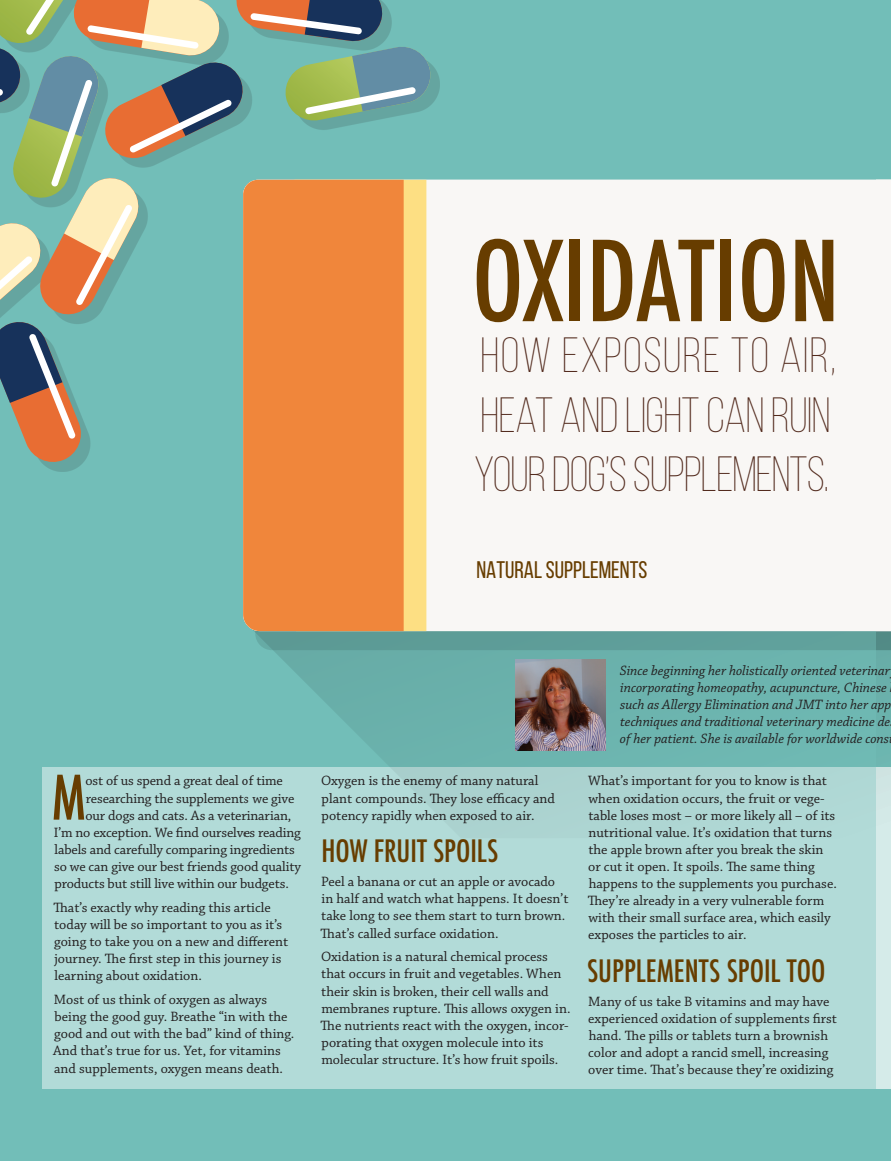
<style>
.page{position:relative;width:891px;height:1161px;background:#72beb8}
.page>*{position:absolute;margin:0;border:0;box-sizing:border-box;transform-origin:0 0}
.t1{font:500 condensed 108px "Futura";color:#673d00}
.t2{font:500 condensed 59.55px "Futura";color:#673d00}
.t3{font:300 49.5px/59.4px "Bebas Neue";letter-spacing:-.01em;color:#532b1e;text-align:justify}
.t4{font:500 condensed 30px "Futura";color:#673d00}
.t5{font:24px "Bebas Neue";color:#673d00}
.t6{font:14.25px/17.1px "Chaparral Pro";color:#231f20}
.t7{font:italic 14.25px/17.1px "Chaparral Pro";color:#231f20}
</style>
<div class="page">
<div style="left:42px;top:767px;width:849px;height:322px;background:#b2dbd8"></div>
<div style="left:877px;top:767px;width:14px;height:322px;background:#d5ebe9"></div>
<svg style="left:254px;top:631px;width:542px;height:172px"></svg>
<div style="left:255px;top:631px;width:541px;height:19px;background:#5e9d98"></div>
<div style="left:426px;top:180px;width:370px;height:451px;background:#f9f7f5"></div>
<div style="left:404px;top:472px;width:22px;height:159px;background:#fddf83"></div>
<div style="left:243px;top:472px;width:161px;height:159px;background:#f0863b"></div>
<div style="left:0;top:0;width:440px;height:472px;background:#231f20;opacity:.16"></div>
<svg style="left:0;top:0;width:433px;height:466px"></svg>
<svg style="left:796px;top:180px;width:95px;height:658px"></svg>
<img style="left:515px;top:660px;width:91px;height:90px">
<p class="t1" style="left:472px;top:212px;width:369px">OXIDATION</p>
<p class="t3" style="left:474px;top:325px;width:364px">HOW EXPOSURE TO AIR, HEAT AND LIGHT CAN RUIN YOUR DOG’S SUPPLEMENTS.</p>
<p class="t5" style="left:477px;top:557px;width:172px">NATURAL SUPPLEMENTS</p>
<p class="t2" style="left:52px;top:759px;width:35px">M</p>
<p class="t6" style="left:86px;top:773px;width:199px">ost of us spend a great deal of time</p>
<p class="t6" style="left:86px;top:790px;width:210px">researching the supplements we give</p>
<p class="t6" style="left:86px;top:807px;width:207px">our dogs and cats. As a veterinarian,</p>
<p class="t6" style="left:54px;top:824px;width:248px">I’m no exception. We find ourselves reading</p>
<p class="t6" style="left:54px;top:841px;width:242px">labels and carefully comparing ingredients</p>
<p class="t6" style="left:54px;top:858px;width:248px">so we can give our best friends good quality</p>
<p class="t6" style="left:54px;top:876px;width:236px">products but still live within our budgets.</p>
<p class="t6" style="left:53px;top:899px;width:236px">That’s exactly why reading this article today will be so important to you as it’s going to take you on a new and different journey. The first step in this journey is learning about oxidation.</p>
<p class="t6" style="left:53px;top:992px;width:243px">Most of us think of oxygen as always being the good guy. Breathe “in with the good and out with the bad” kind of thing.<br>And that’s true for us. Yet, for vitamins and supplements, oxygen means death.</p>
<p class="t6" style="left:321px;top:773px;width:235px">Oxygen is the enemy of many natural plant compounds. They lose efficacy and potency rapidly when exposed to air.</p>
<p class="t4" style="left:321px;top:832px;width:178px">HOW FRUIT SPOILS</p>
<p class="t6" style="left:321px;top:874px;width:249px">Peel a banana or cut an apple or avocado in half and watch what happens. It doesn’t take long to see them start to turn brown.<br>That’s called surface oxidation.</p>
<p class="t6" style="left:321px;top:949px;width:251px">Oxidation is a natural chemical process that occurs in fruit and vegetables. When their skin is broken, their cell walls and membranes rupture. This allows oxygen in.<br>The nutrients react with the oxygen, incor&shy;porating that oxygen molecule into its molecular structure. It’s how fruit spoils.</p>
<p class="t7" style="left:620px;top:662px;width:273px">Since beginning her holistically oriented veterinar incorporating homeopathy, acupuncture, Chinese such as Allergy Elimination and JMT into her app techniques and traditional veterinary medicine de of her patient. She is available for worldwide cons</p>
<p class="t6" style="left:588px;top:773px;width:251px">What’s important for you to know is that when oxidation occurs, the fruit or vege&shy;table loses most – or more likely all – of its nutritional value. It’s oxidation that turns the apple brown after you break the skin or cut it open. It spoils. The same thing happens to the supplements you purchase.<br>They’re already in a very vulnerable form with their small surface area, which easily exposes the particles to air.</p>
<p class="t4" style="left:587px;top:952px;width:240px">SUPPLEMENTS SPOIL TOO</p>
<p class="t6" style="left:588px;top:993px;width:250px">Many of us take B vitamins and may have experienced oxidation of supplements first hand. The pills or tablets turn a brownish color and adopt a rancid smell, increasing over time. That’s because they’re oxidizing</p>
</div>
